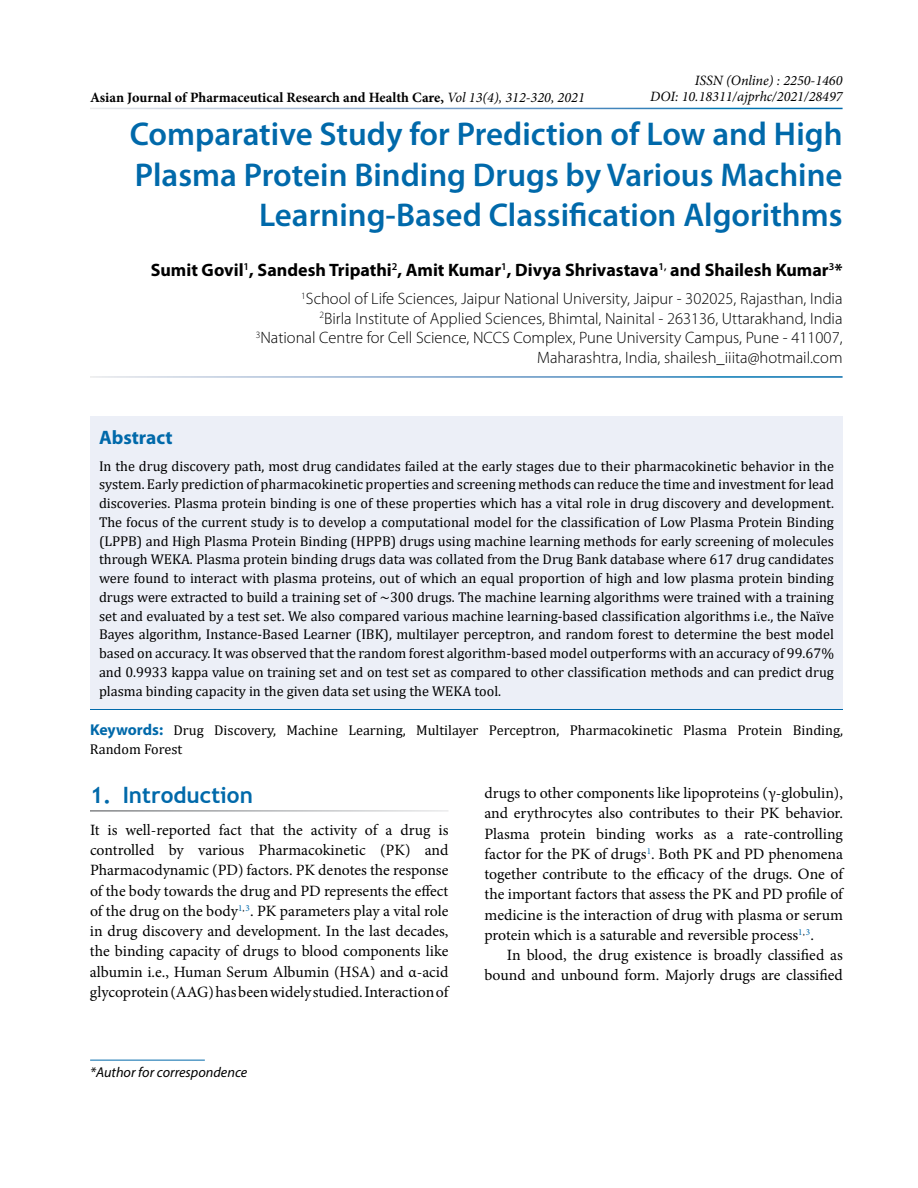
<style>
.page{position:relative;width:918px;height:1188px;background:#fff}
.page>*{position:absolute;margin:0;border:0;box-sizing:border-box;transform-origin:0 0}
.t1{font:600 33px/40.5px "Myriad Pro";color:#0069aa;text-align:right}
.t2{font:700 22.5px "Trebuchet MS";color:#0069aa}
.t3{font:700 19.5px "Myriad Pro";color:#0069aa}
.t4{font:700 18px "Myriad Pro";color:#000}
.t5{font:300 16.5px/19.5px "Myriad Pro";color:#000;text-align:right}
.t6{font:15.75px/20.2px "Minion Pro";color:#000;text-align:justify}
.t7{font:14.25px/18.8px "Cambria";color:#000;text-align:justify}
.t8{font:700 14.25px "Minion Pro";color:#000}
.t9{font:italic 14.25px "Minion Pro";color:#000}
.t10{font:italic 14.25px "Myriad Pro";color:#000}
.s1{font-weight:400;font-style:italic}
.s2{font-family:"Myriad Pro";font-weight:700;font-size:15.75px;color:#0069aa}
</style>
<div class="page">
<hr style="left:90px;top:1060px;width:115px;height:1px;background:#0069aa">
<div style="left:90px;top:416px;width:753px;height:294px;background:#eceff7"></div>
<hr style="left:90px;top:709px;width:753px;height:1px;background:#0069aa">
<p class="t9" style="left:695px;top:71px;width:149px">ISSN (Online) : 2250-1460</p>
<p class="t8" style="left:90px;top:87px;width:496px">Asian Journal of Pharmaceutical Research and Health Care, <span class="s1">Vol 13(4), 312-320, 2021</span></p>
<p class="t9" style="left:650px;top:86px;width:194px">DOI: 10.18311/ajprhc/2021/28497</p>
<h1 class="t1" style="left:130px;top:113px;width:714px">Comparative Study for Prediction of Low and High<br>Plasma Protein Binding Drugs by Various Machine<br>Learning-Based Classification Algorithms</h1>
<p class="t4" style="left:151px;top:258px;width:693px">Sumit Govil<sup>1</sup>, Sandesh Tripathi<sup>2</sup>, Amit Kumar<sup>1</sup>, Divya Shrivastava<sup>1,</sup> and Shailesh Kumar<sup>3</sup>*</p>
<p class="t5" style="left:256px;top:289px;width:588px"><sup>1</sup>School of Life Sciences, Jaipur National University, Jaipur - 302025, Rajasthan, India<br><sup>2</sup>Birla Institute of Applied Sciences, Bhimtal, Nainital - 263136, Uttarakhand, India <sup>3</sup>National Centre for Cell Science, NCCS Complex, Pune University Campus, Pune - 411007, Maharashtra, India, shailesh_iiita@hotmail.com</p>
<h3 class="t3" style="left:99px;top:425px;width:75px">Abstract</h3>
<p class="t7" style="left:99px;top:456px;width:737px">In the drug discovery path, most drug candidates failed at the early stages due to their pharmacokinetic behavior in the system. Early prediction of pharmacokinetic properties and screening methods can reduce the time and investment for lead discoveries. Plasma protein binding is one of these properties which has a vital role in drug discovery and development.<br>The focus of the current study is to develop a computational model for the classification of Low Plasma Protein Binding (LPPB) and High Plasma Protein Binding (HPPB) drugs using machine learning methods for early screening of molecules through WEKA. Plasma protein binding drugs data was collated from the Drug Bank database where 617 drug candidates were found to interact with plasma proteins, out of which an equal proportion of high and low plasma protein binding drugs were extracted to build a training set of ~300 drugs. The machine learning algorithms were trained with a training set and evaluated by a test set. We also compared various machine learning-based classification algorithms i.e., the Naïve Bayes algorithm, Instance-Based Learner (IBK), multilayer perceptron, and random forest to determine the best model based on accuracy. It was observed that the random forest algorithm-based model outperforms with an accuracy of 99.67% and 0.9933 kappa value on training set and on test set as compared to other classification methods and can predict drug plasma binding capacity in the given data set using the WEKA tool.</p>
<p class="t7" style="left:90px;top:721px;width:755px"><span class="s2">Keywords:</span> Drug Discovery, Machine Learning, Multilayer Perceptron, Pharmacokinetic Plasma Protein Binding,<br>Random Forest</p>
<h2 class="t2" style="left:90px;top:781px;width:164px">1. Introduction</h2>
<p class="t6" style="left:90px;top:820px;width:360px">It is well-reported fact that the activity of a drug is controlled by various Pharmacokinetic (PK) and Pharmacodynamic (PD) factors. PK denotes the response of the body towards the drug and PD represents the effect of the drug on the body<sup>1</sup><sup>,</sup> <sup>3</sup>. PK parameters play a vital role in drug discovery and development. In the last decades, the binding capacity of drugs to blood components like albumin i.e., Human Serum Albumin (HSA) and α-acid glycoprotein (AAG) has been widely studied. Interaction of</p>
<p class="t10" style="left:90px;top:1063px;width:159px">*Author for correspondence</p>
<p class="t6" style="left:484px;top:783px;width:360px">drugs to other components like lipoproteins (γ-globulin), and erythrocytes also contributes to their PK behavior.<br>Plasma protein binding works as a rate-controlling factor for the PK of drugs<sup>1</sup>. Both PK and PD phenomena together contribute to the efficacy of the drugs. One of the important factors that assess the PK and PD profile of medicine is the interaction of drug with plasma or serum protein which is a saturable and reversible process<sup>1</sup><sup>,</sup> <sup>3</sup>.</p>
<p class="t6" style="left:484px;top:945px;width:360px;text-align:right">In blood, the drug existence is broadly classified as bound and unbound form. Majorly drugs are classified</p>
</div>
